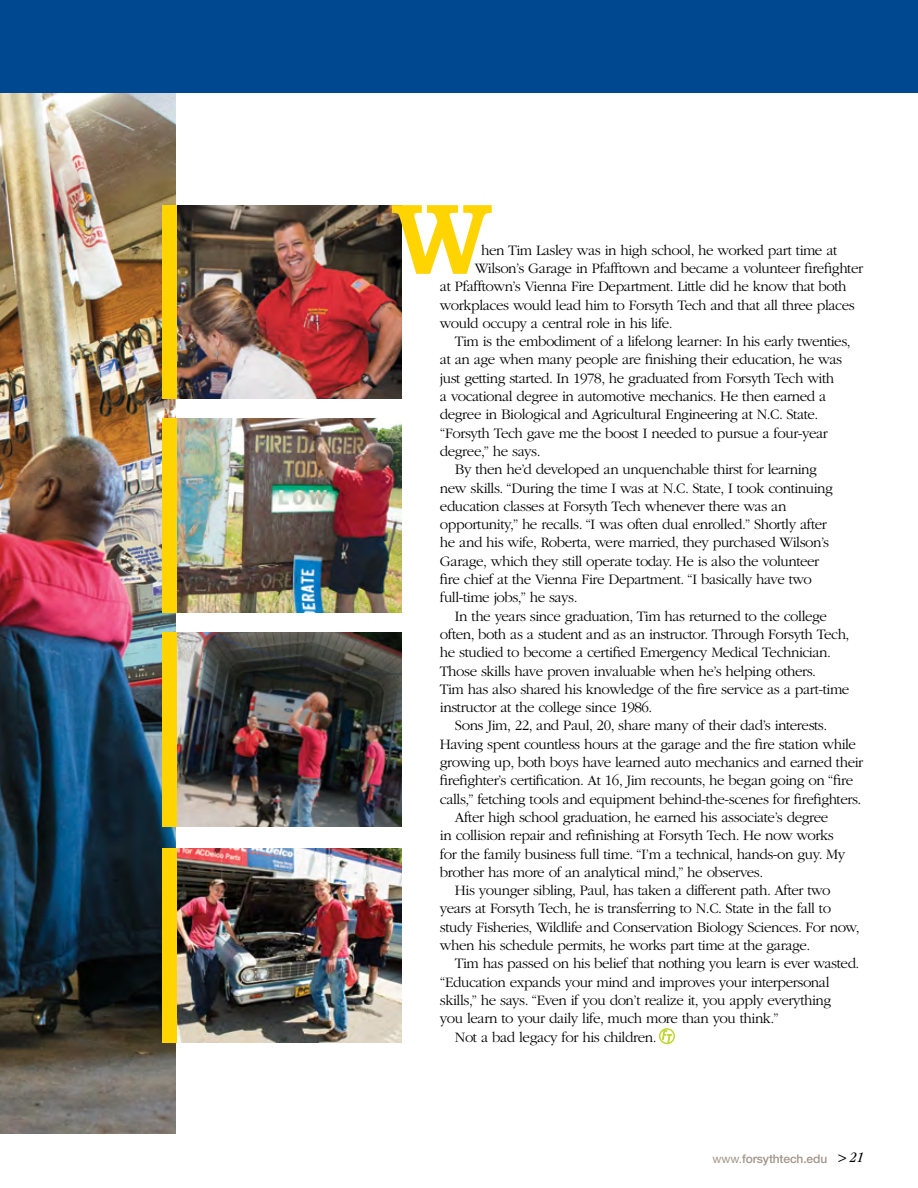
<style>
.page{position:relative;width:918px;height:1188px;background:#fff}
.page>*{position:absolute;margin:0;border:0;box-sizing:border-box;transform-origin:0 0}
.t1{font:103.5px "Clarendon LT Std";color:#ffd400}
.t2{font:300 15px/18.3px "ITC Garamond Std";letter-spacing:-.03em;color:#000}
.t3{font:italic condensed 15px "ITC Garamond Std";color:#000}
.t4{font:500 12px "Helvetica Neue LT Std";letter-spacing:-.01em;color:#a2958a}
.s1{font-weight:400}
</style>
<div class="page">
<img style="left:176px;top:848px;width:226px;height:195px">
<img style="left:176px;top:632px;width:226px;height:195px">
<img style="left:176px;top:418px;width:226px;height:195px">
<img style="left:176px;top:205px;width:226px;height:194px">
<img style="left:0;top:93px;width:176px;height:1041px">
<div style="left:0;top:0;width:918px;height:93px;background:#004990"></div>
<div style="left:162px;top:848px;width:14px;height:195px;background:#ffd400"></div>
<div style="left:162px;top:632px;width:14px;height:195px;background:#ffd400"></div>
<div style="left:162px;top:418px;width:14px;height:195px;background:#ffd400"></div>
<div style="left:162px;top:205px;width:14px;height:194px;background:#ffd400"></div>
<div style="left:659px;top:1028px;width:16px;height:16px;border:2px solid #bfd730;border-radius:50%"></div>
<svg style="left:662px;top:1030px;width:10px;height:14px"></svg>
<p class="t1" style="left:390px;top:179px;width:105px">W</p>
<p class="t2" style="left:481px;top:241px;width:358px">hen Tim Lasley was in high school, he worked part time at</p>
<p class="t2" style="left:440px;top:259px;width:425px;text-indent:35px">Wilson’s Garage in Pfafftown and became a volunteer firefighter at Pfafftown’s Vienna Fire Department. Little did he know that both workplaces would lead him to Forsyth Tech and that all three places would occupy a central role in his life.</p>
<p class="t2" style="left:440px;top:332px;width:412px;text-indent:15px">Tim is the embodiment of a lifelong learner: In his early twenties, at an age when many people are finishing their education, he was just getting started. In 1978, he graduated from Forsyth Tech with</p>
<p class="t2" style="left:440px;top:387px;width:388px">a vocational degree in automotive mechanics. He then earned a</p>
<p class="t2" style="left:440px;top:406px;width:380px">degree in Biological and Agricultural Engineering at N.C. State.</p>
<p class="t2" style="left:440px;top:424px;width:390px">“Forsyth Tech gave me the boost I needed to pursue a four-year</p>
<p class="t2" style="left:440px;top:442px;width:102px">degree,” he says.</p>
<p class="t2" style="left:455px;top:461px;width:363px">By then he’d developed an unquenchable thirst for learning</p>
<p class="t2" style="left:440px;top:479px;width:395px">new skills. “During the time I was at N.C. State, I took continuing</p>
<p class="t2" style="left:440px;top:497px;width:348px">education classes at Forsyth Tech whenever there was an</p>
<p class="t2" style="left:440px;top:515px;width:388px">opportunity,” he recalls. “I was often dual enrolled.” Shortly after</p>
<p class="t2" style="left:440px;top:534px;width:391px">he and his wife, Roberta, were married, they purchased Wilson’s</p>
<p class="t2" style="left:440px;top:552px;width:381px">Garage, which they still operate today. He is also the volunteer</p>
<p class="t2" style="left:440px;top:570px;width:373px">fire chief at the Vienna Fire Department. “I basically have two</p>
<p class="t2" style="left:440px;top:589px;width:139px">full-time jobs,” he says.</p>
<p class="t2" style="left:455px;top:607px;width:374px">In the years since graduation, Tim has returned to the college</p>
<p class="t2" style="left:440px;top:625px;width:411px">often, both as a student and as an instructor. Through Forsyth Tech, he studied to become a certified Emergency Medical Technician.<br>Those skills have proven invaluable when he’s helping others.</p>
<p class="t2" style="left:440px;top:680px;width:411px">Tim has also shared his knowledge of the fire service as a part-time instructor at the college since 1986.</p>
<p class="t2" style="left:440px;top:717px;width:425px;text-indent:15px">Sons Jim, 22, and Paul, 20, share many of their dad’s interests.<br>Having spent countless hours at the garage and the fire station while growing up, both boys have learned auto mechanics and earned their firefighter’s certification. At 16, Jim recounts, he began going on “fire calls,” fetching tools and equipment behind-the-scenes for firefighters.</p>
<p class="t2" style="left:455px;top:808px;width:375px">After high school graduation, he earned his associate’s degree</p>
<p class="t2" style="left:440px;top:827px;width:407px">in collision repair and refinishing at Forsyth Tech. He now works for the family business full time. “I’m a technical, hands-on guy. My brother has more of an analytical mind,” he observes.</p>
<p class="t2" style="left:440px;top:881px;width:421px;text-indent:15px">His younger sibling, Paul, has taken a different path. After two years at Forsyth Tech, he is transferring to N.C. State in the fall to study Fisheries, Wildlife and Conservation Biology Sciences. For now, when his schedule permits, he works part time at the garage.</p>
<p class="t2" style="left:440px;top:955px;width:421px;text-indent:15px">Tim has passed on his belief that nothing you learn is ever wasted. “Education expands your mind and improves your interpersonal skills,” he says. “Even if you don’t realize it, you apply everything</p>
<p class="t2" style="left:440px;top:1010px;width:340px">you learn to your daily life, much more than you think.”</p>
<p class="t2" style="left:455px;top:1028px;width:203px">Not a bad legacy for his children.</p>
<p class="t4" style="left:713px;top:1152px;width:116px"><span class="s1">www.</span>forsythtech.edu</p>
<p class="t3" style="left:838px;top:1149px;width:28px">&gt; 21</p>
</div>
